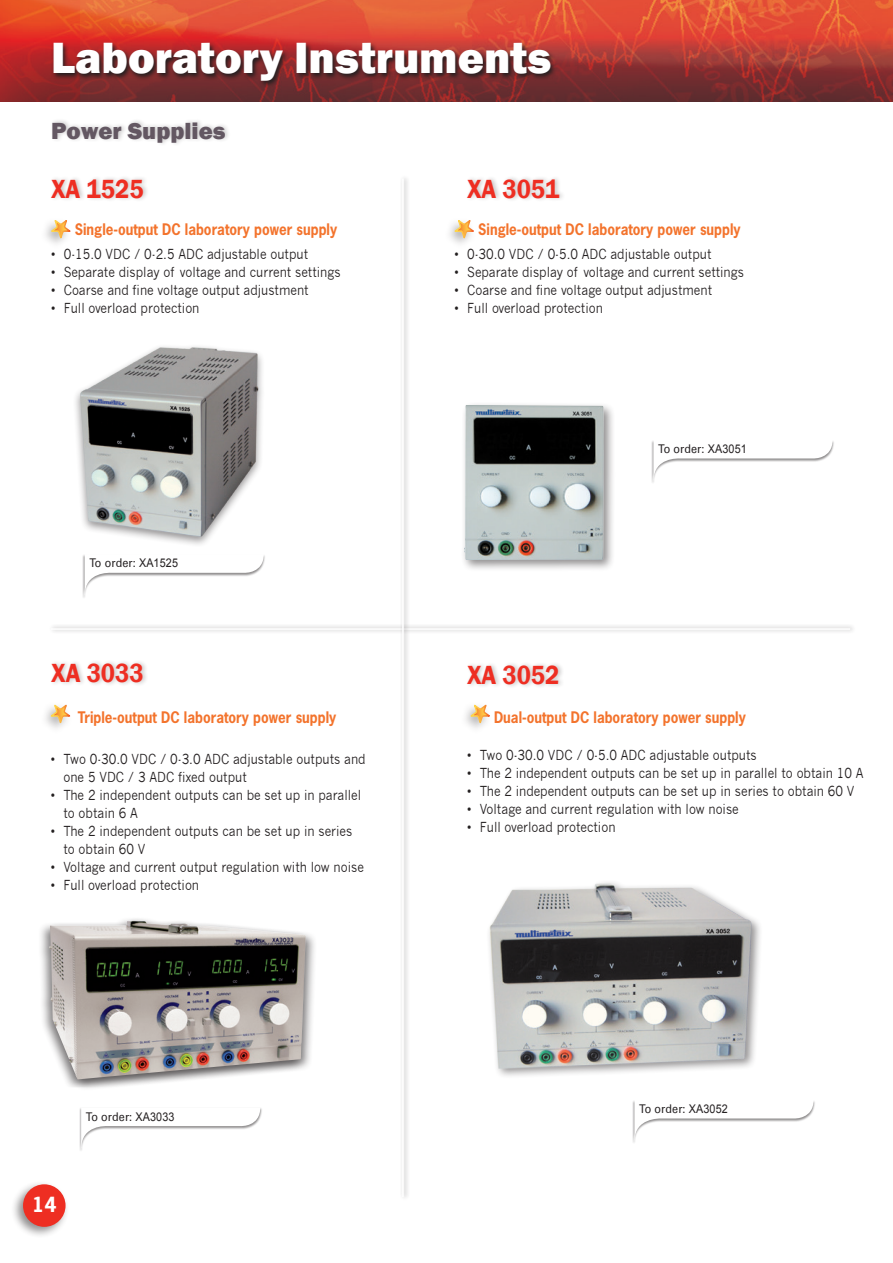
<style>
.page{position:relative;width:893px;height:1263px;background:#fff}
.page>*{position:absolute;margin:0;border:0;box-sizing:border-box;transform-origin:0 0}
.chapitre{font:800 45px "Franklin Gothic";color:#fff}
.Tproduit{font:600 27px "Franklin Gothic";color:#ee2e22;scale:.9 1}
.Tproduit-2{font:800 24px "Franklin Gothic";color:#635762}
.t1{font:700 19.65px "News Gothic Std";color:#fff}
.texte_puce{font:700 15px "News Gothic Std";color:#f3732c;scale:.9 1}
.accroche_produit{font:700 15px "News Gothic Std";color:#f3732c;scale:.9 1}
.texte_puce-2{font:13.5px/18px "News Gothic";color:#231f20;scale:.9 1}
.cde{font:12px "Univers";letter-spacing:.01em;color:#231f20;scale:.9 1}
.s1{font-family:"Arial"}
</style>
<div class="page">
<div style="left:11px;top:1181px;width:58px;height:58px;background:#231f20;opacity:.5"></div>
<div style="left:23px;top:1184px;width:43px;height:43px;background:#ee2e22;border-radius:50%"></div>
<img style="left:0;top:0;width:893px;height:102px">
<div style="left:50px;top:119px;width:181px;height:28px;background:#231f20;opacity:.25"></div>
<svg style="left:51px;top:42px;width:506px;height:46px;background:#712829"></svg>
<div style="left:46px;top:917px;width:272px;height:175px;background:#231f20;opacity:.5"></div>
<div style="left:37px;top:917px;width:272px;height:170px;background:#231f20;opacity:.5"></div>
<img style="left:49px;top:920px;width:257px;height:160px">
<div style="left:461px;top:401px;width:155px;height:171px;background:#231f20;opacity:.5"></div>
<img style="left:464px;top:405px;width:140px;height:155px">
<img style="left:75px;top:346px;width:187px;height:199px">
<div style="left:49px;top:175px;width:100px;height:27px;background:#231f20;opacity:.25"></div>
<div style="left:40px;top:217px;width:34px;height:33px;background:#231f20;opacity:.35"></div>
<svg style="left:50px;top:217px;width:24px;height:25px"></svg>
<div style="left:83px;top:554px;width:183px;height:45px;background:#231f20;opacity:.5"></div>
<svg style="left:85px;top:554px;width:179px;height:41px"></svg>
<div style="left:50px;top:659px;width:100px;height:28px;background:#231f20;opacity:.25"></div>
<div style="left:39px;top:702px;width:34px;height:33px;background:#231f20;opacity:.35"></div>
<svg style="left:49px;top:702px;width:24px;height:25px"></svg>
<div style="left:79px;top:1107px;width:183px;height:45px;background:#231f20;opacity:.5"></div>
<svg style="left:81px;top:1107px;width:179px;height:41px"></svg>
<div style="left:443px;top:217px;width:34px;height:33px;background:#231f20;opacity:.35"></div>
<svg style="left:453px;top:217px;width:24px;height:25px"></svg>
<div style="left:465px;top:175px;width:101px;height:27px;background:#231f20;opacity:.25"></div>
<svg style="left:653px;top:441px;width:180px;height:39px"></svg>
<div style="left:459px;top:702px;width:34px;height:33px;background:#231f20;opacity:.35"></div>
<svg style="left:469px;top:702px;width:24px;height:25px"></svg>
<img style="left:489px;top:882px;width:271px;height:194px">
<div style="left:465px;top:662px;width:100px;height:27px;background:#231f20;opacity:.25"></div>
<svg style="left:634px;top:1101px;width:180px;height:39px"></svg>
<div style="left:49px;top:624px;width:807px;height:10px;background:#f2f2f2"></div>
<hr style="left:51px;top:628px;width:799px;height:2px;background:#fff">
<div style="left:400px;top:174px;width:10px;height:1028px;background:#f2f2f2"></div>
<hr style="left:402px;top:179px;width:2px;height:1018px;background:#fff">
<p class="chapitre" style="left:51px;top:29px;width:502px">Laboratory Instruments</p>
<p class="Tproduit-2" style="left:51px;top:116px;width:176px">Power Supplies</p>
<p class="Tproduit" style="left:51px;top:172px;width:104px">XA 1525</p>
<p class="texte_puce" style="left:75px;top:220px;width:293px">Single-output DC laboratory power supply</p>
<p class="texte_puce-2" style="left:51px;top:245px;width:287px">• 0-15.0 VDC / 0-2.5 ADC adjustable output</p>
<p class="texte_puce-2" style="left:51px;top:263px;width:323px">• Separate display of voltage and current settings</p>
<p class="texte_puce-2" style="left:51px;top:281px;width:288px">• Coarse and fine voltage output adjustment</p>
<p class="texte_puce-2" style="left:51px;top:299px;width:166px">• Full overload protection</p>
<p class="cde" style="left:89px;top:556px;width:100px">To order: <span class="s1">XA1525</span></p>
<p class="Tproduit" style="left:51px;top:657px;width:104px">XA 3033</p>
<p class="accroche_produit" style="left:78px;top:708px;width:289px">Triple-output DC laboratory power supply</p>
<p class="texte_puce-2" style="left:63px;top:750px;width:337px;text-indent:-13px">• Two 0-30.0 VDC / 0-3.0 ADC adjustable outputs and one 5 VDC / 3 ADC fixed output</p>
<p class="texte_puce-2" style="left:63px;top:786px;width:332px;text-indent:-13px">• The 2 independent outputs can be set up in parallel to obtain 6 A</p>
<p class="texte_puce-2" style="left:63px;top:822px;width:323px;text-indent:-13px">• The 2 independent outputs can be set up in series to obtain 60 V</p>
<p class="texte_puce-2" style="left:51px;top:858px;width:350px">• Voltage and current output regulation with low noise</p>
<p class="texte_puce-2" style="left:51px;top:876px;width:166px">• Full overload protection</p>
<p class="cde" style="left:86px;top:1109px;width:100px">To order: <span class="s1">XA3033</span></p>
<h3 class="t1" style="left:32px;top:1192px;width:26px">14</h3>
<p class="Tproduit" style="left:467px;top:172px;width:104px">XA 3051</p>
<p class="texte_puce" style="left:478px;top:220px;width:293px">Single-output DC laboratory power supply</p>
<p class="texte_puce-2" style="left:454px;top:245px;width:287px">• 0-30.0 VDC / 0-5.0 ADC adjustable output</p>
<p class="texte_puce-2" style="left:454px;top:263px;width:323px">• Separate display of voltage and current settings</p>
<p class="texte_puce-2" style="left:454px;top:281px;width:288px">• Coarse and fine voltage output adjustment</p>
<p class="texte_puce-2" style="left:454px;top:299px;width:166px">• Full overload protection</p>
<p class="Tproduit" style="left:467px;top:659px;width:104px">XA 3052</p>
<p class="cde" style="left:658px;top:442px;width:100px">To order: <span class="s1">XA3051</span></p>
<p class="accroche_produit" style="left:494px;top:708px;width:281px">Dual-output DC laboratory power supply</p>
<p class="texte_puce-2" style="left:467px;top:746px;width:323px">• Two 0-30.0 VDC / 0-5.0 ADC adjustable outputs</p>
<p class="texte_puce-2" style="left:467px;top:764px;width:442px">• The 2 independent outputs can be set up in parallel to obtain 10 A</p>
<p class="texte_puce-2" style="left:467px;top:782px;width:432px">• The 2 independent outputs can be set up in series to obtain 60 V</p>
<p class="texte_puce-2" style="left:467px;top:800px;width:303px">• Voltage and current regulation with low noise</p>
<p class="texte_puce-2" style="left:467px;top:818px;width:166px">• Full overload protection</p>
<p class="cde" style="left:639px;top:1101px;width:100px">To order: <span class="s1">XA3052</span></p>
</div>
